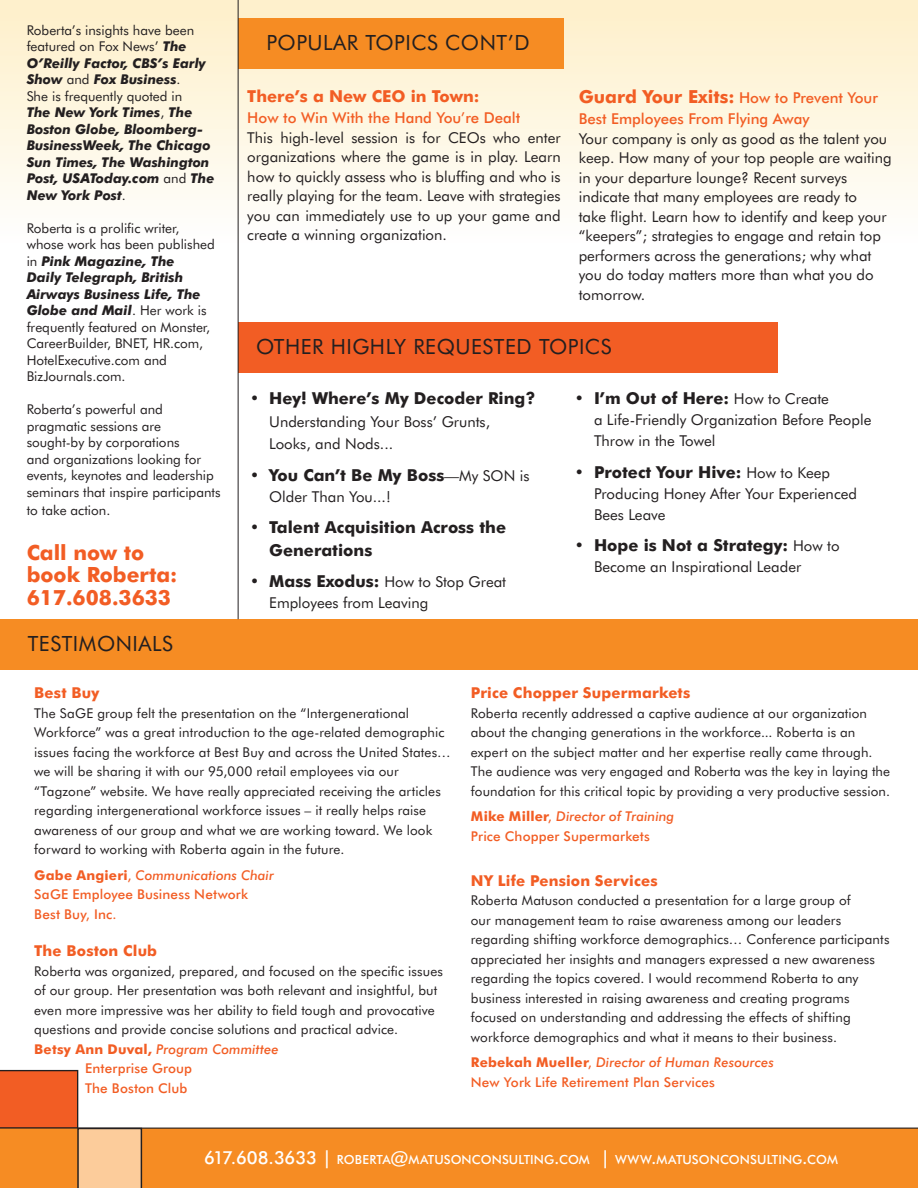
<style>
.page{position:relative;width:918px;height:1188px;background:#fff}
.page>*{position:absolute;margin:0;border:0;box-sizing:border-box;transform-origin:0 0}
.t1{font:21px "Futura BT";letter-spacing:.025em;color:#231f20}
.t2{font:700 21px/22.5px "Futura BT";color:#f25d24}
.t3{font:700 16.5px/22.5px "Futura BT";color:#231f20}
.t4{font:700 16.5px "Futura BT";color:#f25d24}
.t5{font:15px/19.5px "Futura BT";color:#231f20}
.t6{font:500 15px/21px "Futura BT";color:#f25d24}
.t7{font:700 15px "Futura BT";letter-spacing:.01em;color:#f25d24}
.t8{font:13.5px/19.5px "Futura BT";letter-spacing:.01em;color:#231f20}
.t9{font:italic 700 13.5px/16.5px "Futura BT";color:#231f20}
.t10{font:italic 500 13.5px "Futura BT";letter-spacing:.005em;color:#f25d24}
.t11{font:500 13.5px "Futura BT";letter-spacing:.01em;color:#f25d24}
.t12{font:500 12.6px "Futura BT";letter-spacing:.005em;color:#fff}
.s1{font-weight:400;font-style:normal}
.s2{font-weight:700;font-style:italic}
.s3{font-weight:700;font-size:18px}
.s4{font-weight:400}
.s5{font-weight:400;font-size:15px}
.s6{font-size:16.5px}
.s7{font-weight:700;font-size:16.5px}
.s8{font-weight:700;font-style:normal}
.s9{font-style:normal}
.s10{font-size:18px}
</style>
<div class="page">
<div style="left:0;top:0;width:918px;height:252px;background:linear-gradient(to bottom,#feeec7,#feffff)"></div>
<div style="left:1px;top:1128px;width:917px;height:60px;background:#f68c23"></div>
<svg style="left:0;top:1070px;width:142px;height:118px"></svg>
<hr style="left:78px;top:1128px;width:840px;height:1px;background:#231f20">
<div style="left:238px;top:19px;width:326px;height:50px;background:#f68c23"></div>
<div style="left:238px;top:322px;width:539px;height:50px;background:#f25d24"></div>
<div style="left:0;top:619px;width:918px;height:51px;background:#f68c23"></div>
<hr style="left:238px;top:0;width:1px;height:619px;background:#231f20">
<p class="t9" style="left:27px;top:21px;width:189px"><span class="s1">Roberta’s insights have been featured on Fox News’</span> The<br>O’Reilly Factor, CBS’s Early<br>Show <span class="s1">and</span> Fox Business<span class="s1">.<br>She is frequently quoted in<br></span>The New York Times<span class="s1">,</span> The<br>Boston Globe, Bloomberg-<br>BusinessWeek, The Chicago<br>Sun Times, The Washington<br>Post, USAToday.com <span class="s1">and</span> The<br>New York Post<span class="s1">.</span></p>
<p class="t8" style="left:27px;top:219px;width:190px;line-height:16.5px">Roberta is a prolific writer, whose work has been published in <span class="s2">Pink Magazine, The<br>Daily Telegraph, British<br>Airways Business Life, The<br>Globe and Mail</span>. Her work is frequently featured on Monster,<br>CareerBuilder, BNET, HR.com,<br>HotelExecutive.com and<br>BizJournals.com.</p>
<p class="t8" style="left:27px;top:401px;width:195px;line-height:16.5px">Roberta’s powerful and pragmatic sessions are sought-by by corporations<br>and organizations looking for events, keynotes and leadership seminars that inspire participants</p>
<p class="t8" style="left:27px;top:500px;width:85px">to take action.</p>
<p class="t2" style="left:27px;top:541px;width:152px">Call now to book Roberta:</p>
<p class="t2" style="left:27px;top:586px;width:146px">617.608.3633</p>
<p class="t1" style="left:28px;top:631px;width:147px">TESTIMONIALS</p>
<p class="t1" style="left:266px;top:30px;width:265px">POPULAR TOPICS CONT’D</p>
<p class="t4" style="left:247px;top:86px;width:234px">There’s a New CEO in Town:</p>
<p class="t6" style="left:247px;top:107px;width:275px">How to Win With the Hand You’re Dealt</p>
<p class="t5" style="left:247px;top:127px;width:315px;text-align:justify">This high-level session is for CEOs who enter organizations where the game is in play. Learn how to quickly assess who is bluffing and who is really playing for the team. Leave with strategies you can immediately use to up your game and create a winning organization.</p>
<p class="t6" style="left:579px;top:87px;width:301px"><span class="s3">Guard Your Exits:</span> How to Prevent Your<br>Best Employees From Flying Away</p>
<p class="t5" style="left:579px;top:129px;width:314px">Your company is only as good as the talent you keep. How many of your top people are waiting in your departure lounge? Recent surveys indicate that many employees are ready to<br>take flight. Learn how to identify and keep your “keepers”; strategies to engage and retain top performers across the generations; why what you do today matters more than what you do tomorrow.</p>
<p class="t1" style="left:256px;top:334px;width:357px">OTHER HIGHLY REQUESTED TOPICS</p>
<p class="t3" style="left:250px;top:387px;width:287px"><span class="s4">•</span> Hey! Where’s My Decoder Ring?</p>
<p class="t5" style="left:269px;top:410px;width:222px;line-height:22.5px">Understanding Your Boss’ Grunts,<br>Looks, and Nods...</p>
<p class="t3" style="left:250px;top:463px;width:281px"><span class="s4">•</span> You Can’t Be My Boss<span class="s5">—My SON is</span></p>
<p class="t5" style="left:269px;top:486px;width:123px">Older Than You...!</p>
<p class="t3" style="left:269px;top:516px;width:238px;text-indent:-20px"><span class="s4">•</span> Talent Acquisition Across the<br>Generations</p>
<p class="t5" style="left:269px;top:571px;width:238px;line-height:21px;text-indent:-20px"><span class="s6">•</span> <span class="s7">Mass Exodus:</span> How to Stop Great<br>Employees from Leaving</p>
<p class="t3" style="left:575px;top:387px;width:256px"><span class="s4">•</span> I’m Out of Here: <span class="s5">How to Create</span></p>
<p class="t5" style="left:594px;top:409px;width:279px;line-height:21px">a Life-Friendly Organization Before People<br>Throw in the Towel</p>
<p class="t3" style="left:575px;top:460px;width:257px"><span class="s4">•</span> Protect Your Hive: <span class="s5">How to Keep</span></p>
<p class="t5" style="left:594px;top:483px;width:265px;line-height:21px">Producing Honey After Your Experienced<br>Bees Leave</p>
<p class="t3" style="left:575px;top:534px;width:267px"><span class="s4">•</span> Hope is Not a Strategy: <span class="s5">How to</span></p>
<p class="t5" style="left:594px;top:557px;width:209px">Become an Inspirational Leader</p>
<p class="t7" style="left:34px;top:684px;width:67px">Best Buy</p>
<p class="t8" style="left:34px;top:703px;width:418px">The SaGE group felt the presentation on the “Intergenerational Workforce” was a great introduction to the age-related demographic issues facing the workforce at Best Buy and across the United States… we will be sharing it with our 95,000 retail employees via our “Tagzone” website. We have really appreciated receiving the articles regarding intergenerational workforce issues – it really helps raise awareness of our group and what we are working toward. We look forward to working with Roberta again in the future.</p>
<p class="t10" style="left:34px;top:867px;width:241px"><span class="s8">Gabe Angieri</span><span class="s9">,</span> Communications Chair</p>
<p class="t11" style="left:34px;top:886px;width:215px">SaGE Employee Business Network</p>
<p class="t11" style="left:34px;top:906px;width:84px">Best Buy, Inc.</p>
<p class="t7" style="left:34px;top:942px;width:124px">The Boston Club</p>
<p class="t8" style="left:34px;top:961px;width:410px">Roberta was organized, prepared, and focused on the specific issues</p>
<p class="t8" style="left:34px;top:980px;width:405px">of our group. Her presentation was both relevant and insightful, but</p>
<p class="t8" style="left:34px;top:1000px;width:402px">even more impressive was her ability to field tough and provocative</p>
<p class="t8" style="left:34px;top:1019px;width:365px">questions and provide concise solutions and practical advice.</p>
<p class="t10" style="left:34px;top:1041px;width:246px"><span class="s8">Betsy Ann Duval,</span> Program Committee</p>
<p class="t11" style="left:85px;top:1060px;width:109px">Enterprise Group</p>
<p class="t11" style="left:85px;top:1080px;width:104px">The Boston Club</p>
<p class="t7" style="left:471px;top:684px;width:221px">Price Chopper Supermarkets</p>
<p class="t8" style="left:471px;top:703px;width:421px">Roberta recently addressed a captive audience at our organization about the changing generations in the workforce... Roberta is an expert on the subject matter and her expertise really came through.<br>The audience was very engaged and Roberta was the key in laying the foundation for this critical topic by providing a very productive session.</p>
<p class="t10" style="left:471px;top:808px;width:205px"><span class="s8">Mike Miller</span><span class="s9">,</span> Director of Training</p>
<p class="t11" style="left:471px;top:828px;width:181px">Price Chopper Supermarkets</p>
<p class="t7" style="left:471px;top:871px;width:188px">NY Life Pension Services</p>
<p class="t8" style="left:471px;top:890px;width:420px">Roberta Matuson conducted a presentation for a large group of<br>our management team to raise awareness among our leaders regarding shifting workforce demographics… Conference participants appreciated her insights and managers expressed a new awareness regarding the topics covered. I would recommend Roberta to any business interested in raising awareness and creating programs focused on understanding and addressing the effects of shifting workforce demographics and what it means to their business.</p>
<p class="t10" style="left:471px;top:1054px;width:305px"><span class="s8">Rebekah Mueller</span><span class="s9">,</span> Director of Human Resources</p>
<p class="t11" style="left:471px;top:1074px;width:246px">New York Life Retirement Plan Services</p>
<p class="t12" style="left:204px;top:1152px;width:635px"><span class="s10">617.608.3633 |</span> ROBERTA<span class="s10">@</span>MATUSONCONSULTING<span class="s10">.</span>COM <span class="s10">|</span> WWW<span class="s10">.</span>MATUSONCONSULTING<span class="s10">.</span>COM</p>
</div>
